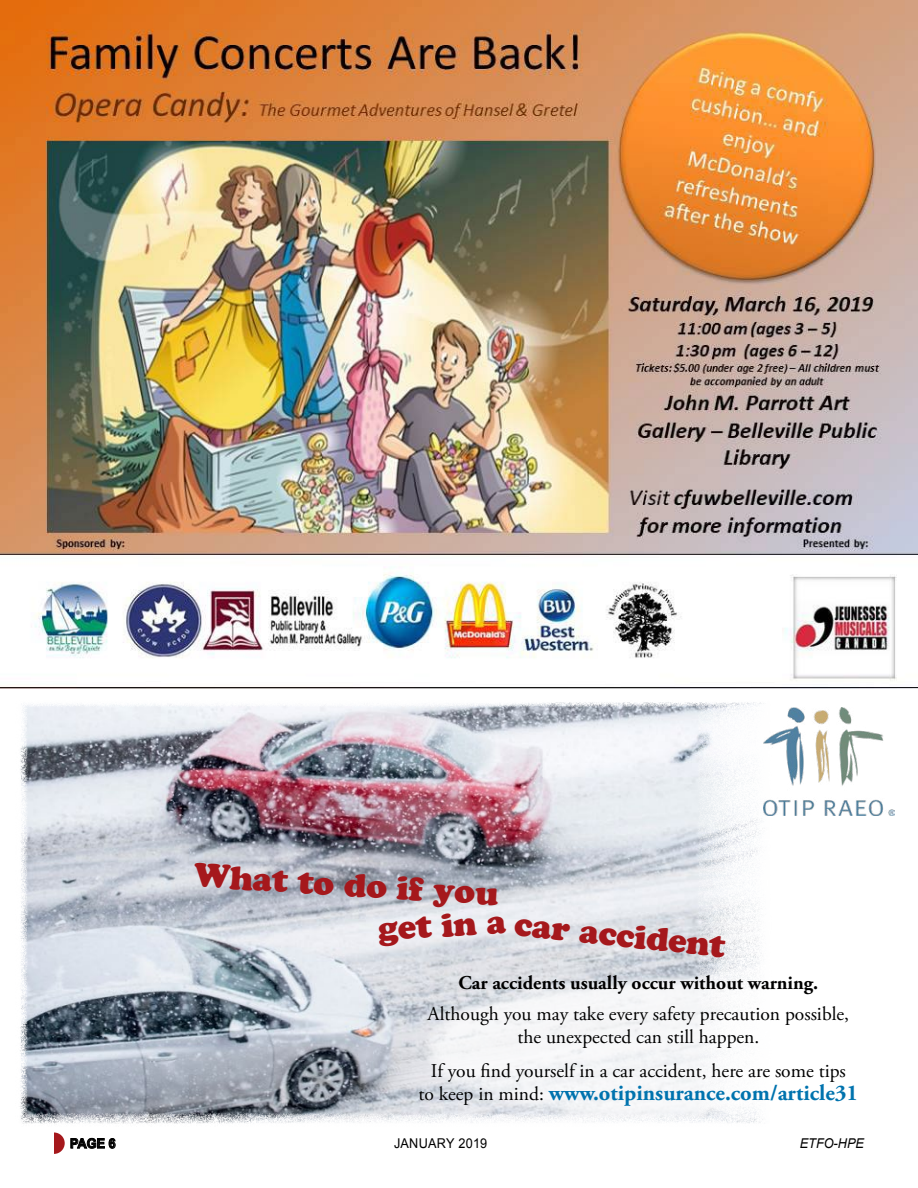
<style>
.page{position:relative;width:918px;height:1188px;background:#fff}
.page>*{position:absolute;margin:0;border:0;box-sizing:border-box;transform-origin:0 0}
.t1{font:33px "Cooper Black Std";color:#a5181c}
.t2{font:700 22.5px "Adobe Garamond Pro";color:#0073ae}
.t3{font:19.5px/22.5px "Adobe Garamond Pro";color:#000;text-align:center}
.t4{font:700 19.5px "Adobe Garamond Pro";color:#000}
.t5{font:13.5px "Arial";letter-spacing:.02em;color:#000;scale:.94 1}
.t6{font:italic 13.5px "Arial";color:#000;scale:.94 1}
.t7{font:700 13.5px "Arial";color:#000;scale:.94 1}
.s1{font-weight:400;font-size:19.5px;color:#000}
</style>
<div class="page">
<svg style="left:54px;top:1145px;width:62px;height:9px"></svg>
<img style="left:0;top:0;width:918px;height:689px">
<img style="left:20px;top:702px;width:875px;height:443px">
<img style="left:764px;top:707px;width:130px;height:109px">
<svg style="left:423px;top:976px;width:451px;height:144px;fill:#f6f7f8"></svg>
<h1 class="t1" style="left:196px;top:854px;width:306px;rotate:4deg">What to do if you</h1>
<h1 class="t1" style="left:377px;top:909px;width:130px;rotate:-4deg">get in a</h1>
<h1 class="t1" style="left:517px;top:904px;width:214px;rotate:6deg">car accident</h1>
<p class="t4" style="left:459px;top:971px;width:361px">Car accidents usually occur without warning.</p>
<p class="t3" style="left:428px;top:1003px;width:423px">Although you may take every safety precaution possible, the unexpected can still happen.</p>
<p class="t3" style="left:431px;top:1060px;width:417px">If you find yourself in a car accident, here are some tips</p>
<p class="t2" style="left:418px;top:1079px;width:441px"><span class="s1">to keep in mind:</span> www.otipinsurance.com/article31</p>
<p class="t7" style="left:70px;top:1134px;width:50px">PAGE 6</p>
<p class="t5" style="left:394px;top:1135px;width:101px">JANUARY 2019</p>
<p class="t6" style="left:800px;top:1135px;width:70px">ETFO-HPE</p>
</div>
